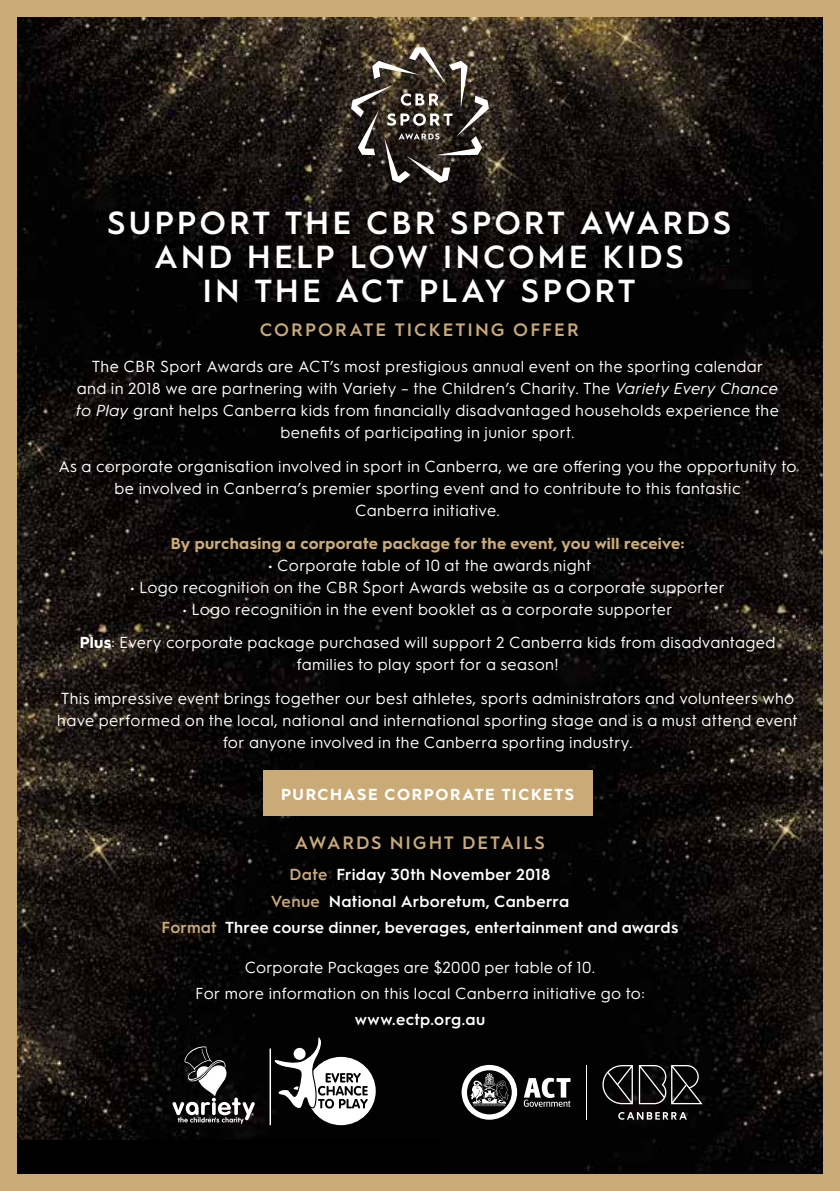
<style>
.page{position:relative;width:840px;height:1191px;background:#fff}
.page>*{position:absolute;margin:0;border:0;box-sizing:border-box;transform-origin:0 0}
.t1{font:600 32px/34px "Hurme Geometric Sans 1";letter-spacing:.085em;color:#fff;text-align:center}
.t2{font:600 18px "Hurme Geometric Sans 1";letter-spacing:.105em;color:#caaa77}
.t3{font:16px/22px "Hurme Geometric Sans 1";letter-spacing:.02em;color:#fff;text-align:center}
.t4{font:600 16px/26.6px "Hurme Geometric Sans 1";letter-spacing:.015em;color:#fff;text-align:center}
.t5{font:700 16px "Hurme Geometric Sans 1";letter-spacing:.02em;color:#caaa77}
.t6{font:700 16px "Hurme Geometric Sans 1";letter-spacing:.095em;color:#fff}
.s1{font-style:italic}
.s2{font-weight:700}
.s3{color:#caaa77}
</style>
<div class="page">
<div style="left:0;top:0;width:839px;height:1191px;background:#caaa77"></div>
<img style="left:17px;top:17px;width:805px;height:285px">
<div style="left:17px;top:488px;width:805px;height:686px;background:#000"></div>
<img style="left:441px;top:289px;width:381px;height:885px">
<img style="left:17px;top:302px;width:425px;height:837px">
<div style="left:263px;top:770px;width:329px;height:45px;background:#caaa77"></div>
<svg style="left:461px;top:1065px;width:56px;height:54px"></svg>
<svg style="left:523px;top:1077px;width:47px;height:29px"></svg>
<svg style="left:618px;top:1112px;width:68px;height:7px"></svg>
<svg style="left:602px;top:1065px;width:30px;height:39px"></svg>
<svg style="left:638px;top:1065px;width:64px;height:39px"></svg>
<hr style="left:586px;top:1065px;width:1px;height:54px;background:#fff">
<svg style="left:351px;top:47px;width:137px;height:136px;background:#4d463f"></svg>
<hr style="left:269px;top:1048px;width:2px;height:77px;background:#fff">
<svg style="left:273px;top:1033px;width:102px;height:92px"></svg>
<svg style="left:172px;top:1046px;width:83px;height:77px"></svg>
<h1 class="t1" style="left:107px;top:204px;width:625px">SUPPORT THE CBR SPORT AWARDS<br>AND HELP LOW INCOME KIDS<br>IN THE ACT PLAY SPORT</h1>
<p class="t2" style="left:259px;top:317px;width:320px">CORPORATE TICKETING OFFER</p>
<p class="t3" style="left:76px;top:354px;width:703px">The CBR Sport Awards are ACT’s most prestigious annual event on the sporting calendar and in 2018 we are partnering with Variety – the Children’s Charity. The <span class="s1">Variety Every Chance to Play</span> grant helps Canberra kids from financially disadvantaged households experience the benefits of participating in junior sport.</p>
<p class="t3" style="left:58px;top:454px;width:739px">As a corporate organisation involved in sport in Canberra, we are offering you the opportunity to be involved in Canberra’s premier sporting event and to contribute to this fantastic<br>Canberra initiative.</p>
<p class="t5" style="left:171px;top:532px;width:515px">By purchasing a corporate package for the event, you will receive:</p>
<p class="t3" style="left:268px;top:553px;width:324px">• Corporate table of 10 at the awards night</p>
<p class="t3" style="left:130px;top:575px;width:596px">• Logo recognition on the CBR Sport Awards website as a corporate supporter</p>
<p class="t3" style="left:80px;top:591px;width:696px;line-height:33.4px">• Logo recognition in the event booklet as a corporate supporter<br><span class="s2">Plus</span>: Every corporate package purchased will support 2 Canberra kids from disadvantaged</p>
<p class="t3" style="left:61px;top:647px;width:734px;line-height:33.4px">families to play sport for a season!<br>This impressive event brings together our best athletes, sports administrators and volunteers who</p>
<p class="t3" style="left:57px;top:708px;width:741px">have performed on the local, national and international sporting stage and is a must attend event for anyone involved in the Canberra sporting industry.</p>
<p class="t6" style="left:281px;top:783px;width:294px">PURCHASE CORPORATE TICKETS</p>
<p class="t2" style="left:295px;top:830px;width:251px">AWARDS NIGHT DETAILS</p>
<p class="t4" style="left:161px;top:860px;width:518px"><span class="s3">Date</span> Friday 30th November 2018<br><span class="s3">Venue</span> National Arboretum, Canberra<br><span class="s3">Format</span> Three course dinner, beverages, entertainment and awards</p>
<p class="t3" style="left:195px;top:953px;width:451px;line-height:26.6px">Corporate Packages are $2000 per table of 10.<br>For more information on this local Canberra initiative go to:</p>
<p class="t4" style="left:354px;top:1005px;width:132px">www.ectp.org.au</p>
</div>
